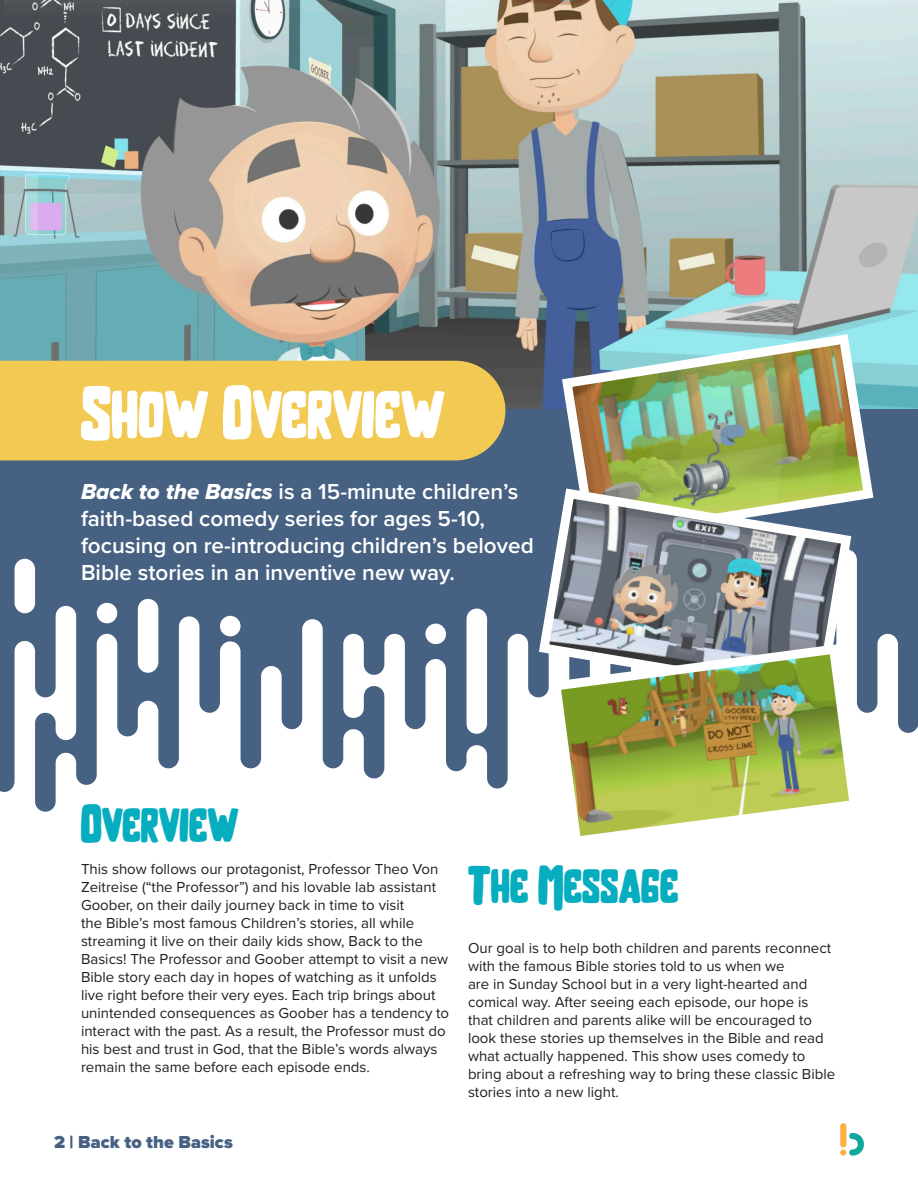
<style>
.page{position:relative;width:918px;height:1188px;background:#fff}
.page>*{position:absolute;margin:0;border:0;box-sizing:border-box;transform-origin:0 0}
.Paragraph_Style_1{font:700 67.5px "BROTHER";color:#fff}
.Paragraph_Style_1-2{font:700 48px "BROTHER";color:#05adbf}
.t1{font:600 22.5px/27px "Proxima Nova";color:#fff}
.t2{font:900 18px "Proxima Nova";color:#476182}
.t3{font:15px/18px "Proxima Nova";color:#231f20}
.s1{font-family:"Proxima Nova Extrabld It";font-weight:400}
</style>
<div class="page">
<svg style="left:840px;top:1123px;width:24px;height:33px"></svg>
<svg style="left:0;top:409px;width:917px;height:403px;fill:#476182"></svg>
<img style="left:0;top:0;width:918px;height:409px">
<div style="left:0;top:361px;width:505px;height:99px;background:#f2c952"></div>
<img style="left:557px;top:329px;width:322px;height:219px">
<svg style="left:534px;top:483px;width:323px;height:222px;background:#949c9a"></svg>
<img style="left:546px;top:639px;width:318px;height:197px">
<p class="Paragraph_Style_1" style="left:81px;top:372px;width:366px">Show Overview</p>
<p class="t1" style="left:81px;top:478px;width:454px"><span class="s1">Back to the Basics</span> is a 15-minute children’s faith-based comedy series for ages 5-10, focusing on re-introducing children’s beloved Bible stories in an inventive new way.</p>
<p class="Paragraph_Style_1-2" style="left:81px;top:795px;width:160px">Overview</p>
<p class="t3" style="left:81px;top:859px;width:370px">This show follows our protagonist, Professor Theo Von Zeitreise (“the Professor”) and his lovable lab assistant Goober, on their daily journey back in time to visit<br>the Bible’s most famous Children’s stories, all while streaming it live on their daily kids show, Back to the Basics! The Professor and Goober attempt to visit a new Bible story each day in hopes of watching as it unfolds live right before their very eyes. Each trip brings about unintended consequences as Goober has a tendency to interact with the past. As a result, the Professor must do his best and trust in God, that the Bible’s words always remain the same before each episode ends.</p>
<p class="t2" style="left:54px;top:1129px;width:180px">2 | Back to the Basics</p>
<p class="Paragraph_Style_1-2" style="left:468px;top:856px;width:212px">The Message</p>
<p class="t3" style="left:468px;top:939px;width:369px">Our goal is to help both children and parents reconnect with the famous Bible stories told to us when we<br>are in Sunday School but in a very light-hearted and comical way. After seeing each episode, our hope is that children and parents alike will be encouraged to look these stories up themselves in the Bible and read what actually happened. This show uses comedy to bring about a refreshing way to bring these classic Bible stories into a new light.</p>
</div>
